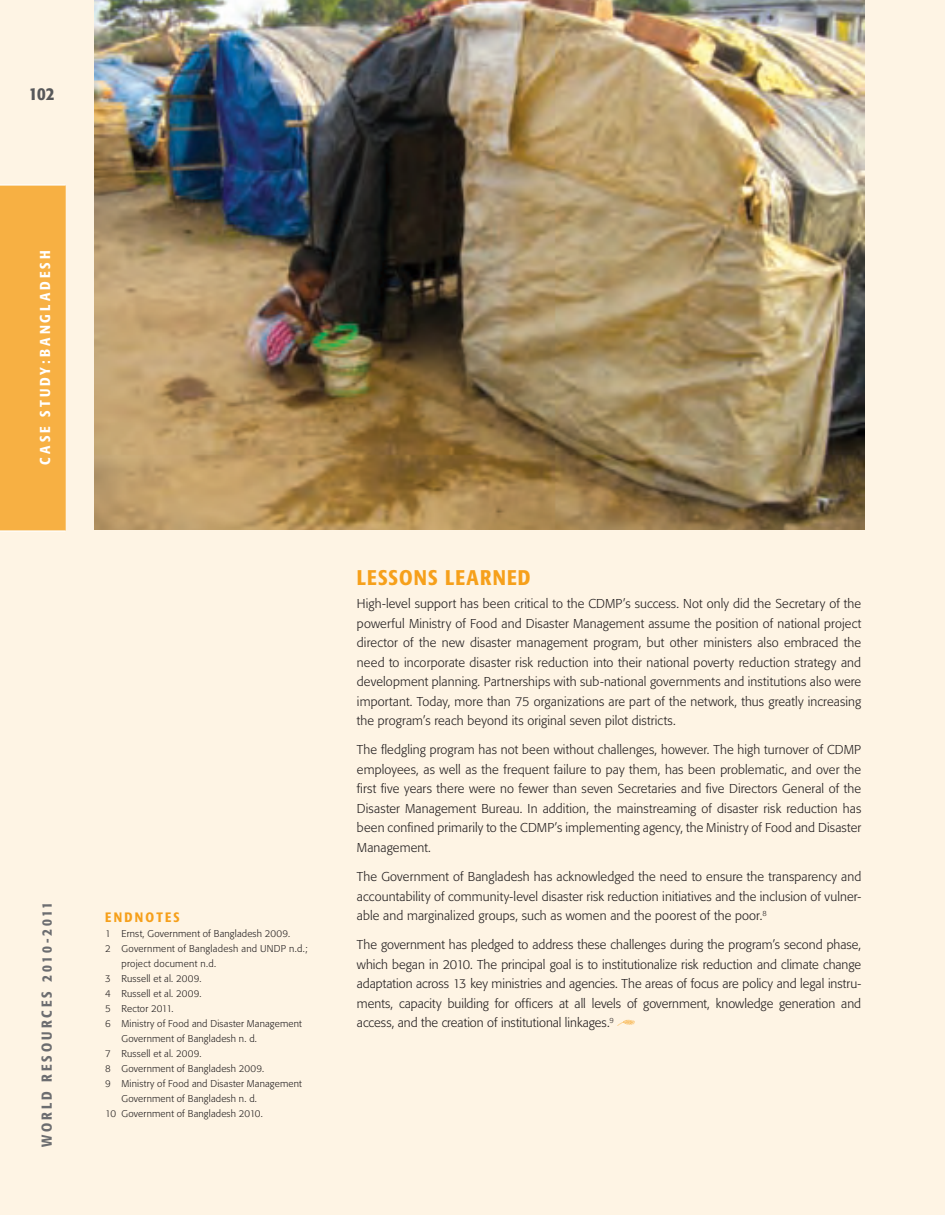
<style>
.page{position:relative;width:945px;height:1215px;background:#fff}
.page>*{position:absolute;margin:0;border:0;box-sizing:border-box;transform-origin:0 0}
.t1{font:500 condensed 21px "Formata";letter-spacing:.055em;color:#f6a01b}
.t2{font:500 condensed 18px "Formata";color:#57585a}
.t3{font:500 condensed 14.25px "Formata";letter-spacing:.21em;color:#6c6d70}
.t4{font:500 condensed 14.25px "Formata";letter-spacing:.215em;color:#fff}
.t5{font:500 condensed 13.5px "Formata";letter-spacing:.165em;color:#f6a01b}
.t6{font:300 12.75px/19.5px "Formata";letter-spacing:.01em;color:#231f20;text-align:justify}
.t7{font:300 9.75px "Formata";letter-spacing:.02em;color:#231f20}
</style>
<div class="page">
<div style="left:932px;top:0;width:13px;height:1215px;background:#fef4e4"></div>
<div style="left:0;top:0;width:932px;height:1215px;background:#fef4e4"></div>
<svg style="left:617px;top:1020px;width:18px;height:6px"></svg>
<div style="left:0;top:184px;width:66px;height:348px;background:#f7b043"></div>
<img style="left:94px;top:0;width:771px;height:529px">
<h2 class="t2" style="left:29px;top:82px;width:27px">102</h2>
<p class="t4" style="left:36px;top:465px;width:216px;rotate:-90deg">C ASE STUDY:BANGLADESH</p>
<p class="t3" style="left:38px;top:1147px;width:247px;rotate:-90deg">WORLD RESOURC ES 2010-2011</p>
<p class="t5" style="left:105px;top:909px;width:76px">ENDNOTES</p>
<p class="t7" style="left:105px;top:928px;width:186px">1 Ernst, Government of Bangladesh 2009.</p>
<p class="t7" style="left:105px;top:943px;width:204px">2 Government of Bangladesh and UNDP n.d.;</p>
<p class="t7" style="left:122px;top:958px;width:96px">project document n.d.</p>
<p class="t7" style="left:105px;top:973px;width:98px">3 Russell et al. 2009.</p>
<p class="t7" style="left:105px;top:988px;width:98px">4 Russell et al. 2009.</p>
<p class="t7" style="left:105px;top:1003px;width:70px">5 Rector 2011.</p>
<p class="t7" style="left:105px;top:1018px;width:198px">6 Ministry of Food and Disaster Management</p>
<p class="t7" style="left:122px;top:1033px;width:137px">Government of Bangladesh n. d.</p>
<p class="t7" style="left:105px;top:1048px;width:98px">7 Russell et al. 2009.</p>
<p class="t7" style="left:105px;top:1063px;width:160px">8 Government of Bangladesh 2009.</p>
<p class="t7" style="left:105px;top:1078px;width:198px">9 Ministry of Food and Disaster Management</p>
<p class="t7" style="left:122px;top:1093px;width:137px">Government of Bangladesh n. d.</p>
<p class="t7" style="left:105px;top:1108px;width:159px">10 Government of Bangladesh 2010.</p>
<h1 class="t1" style="left:357px;top:565px;width:175px">LESSONS LEARNED</h1>
<p class="t6" style="left:357px;top:594px;width:506px">High-level support has been critical to the CDMP’s success. Not only did the Secretary of the powerful Ministry of Food and Disaster Management assume the position of national project director of the new disaster management program, but other ministers also embraced the need to incorporate disaster risk reduction into their national poverty reduction strategy and development planning. Partnerships with sub-national governments and institutions also were important. Today, more than 75 organizations are part of the network, thus greatly increasing the program’s reach beyond its original seven pilot districts.</p>
<p class="t6" style="left:357px;top:740px;width:506px">The fledgling program has not been without challenges, however. The high turnover of CDMP employees, as well as the frequent failure to pay them, has been problematic, and over the first five years there were no fewer than seven Secretaries and five Directors General of the Disaster Management Bureau. In addition, the mainstreaming of disaster risk reduction has been confined primarily to the CDMP’s implementing agency, the Ministry of Food and Disaster Management.</p>
<p class="t6" style="left:357px;top:867px;width:506px">The Government of Bangladesh has acknowledged the need to ensure the transparency and accountability of community-level disaster risk reduction initiatives and the inclusion of vulner&shy;able and marginalized groups, such as women and the poorest of the poor.<sup>8</sup></p>
<p class="t6" style="left:357px;top:935px;width:506px">The government has pledged to address these challenges during the program’s second phase, which began in 2010. The principal goal is to institutionalize risk reduction and climate change adaptation across 13 key ministries and agencies. The areas of focus are policy and legal instru&shy;ments, capacity building for officers at all levels of government, knowledge generation and access, and the creation of institutional linkages.<sup>9</sup></p>
</div>
